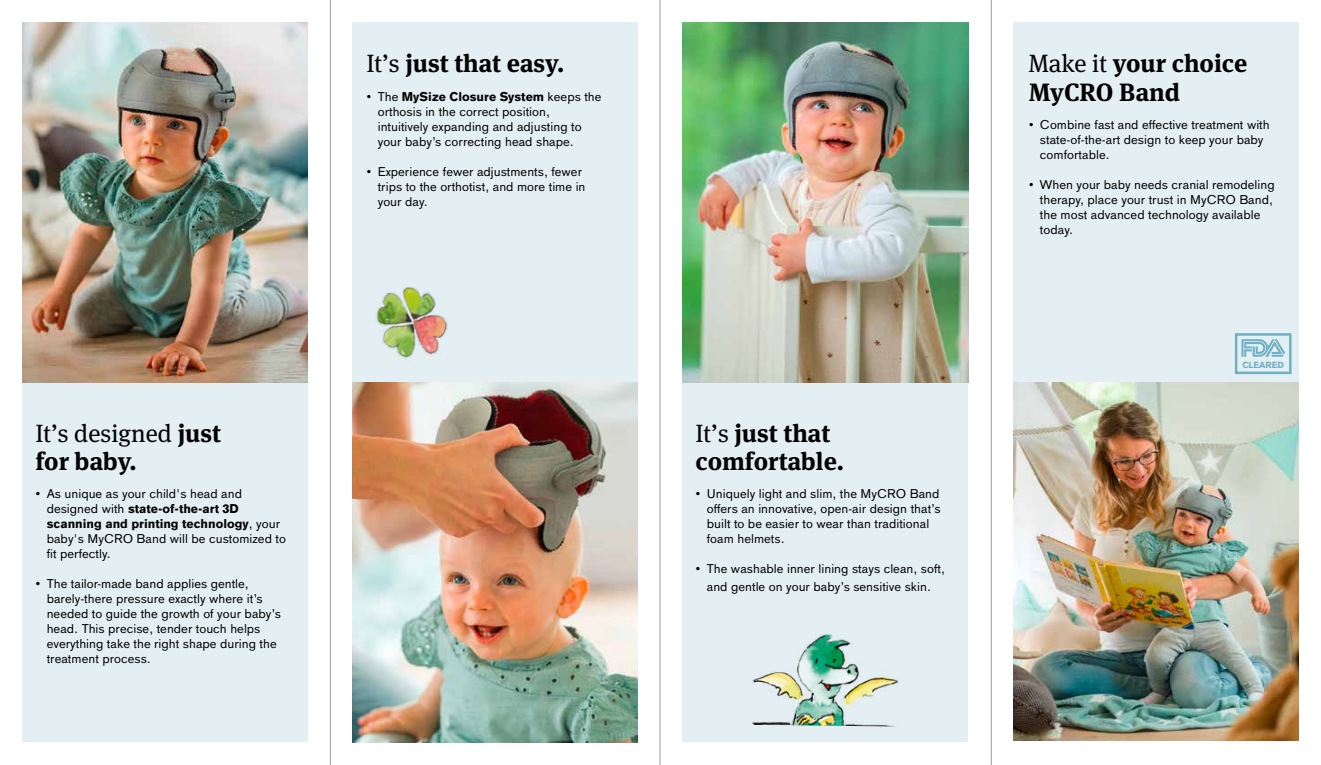
<style>
.page{position:relative;width:1321px;height:765px;background:#fff}
.page>*{position:absolute;margin:0;border:0;box-sizing:border-box;transform-origin:0 0}
.t1{font:700 25px/28.8px "OBO Serif";color:#000}
.t2{font:25px/27.5px "OBO Serif";color:#000}
.t3{font:12.5px/15px "OBO Sans";color:#000}
.t4{font:700 8.75px "OBO Sans";color:#70b0c3}
.s1{font-weight:400}
.s2{font-weight:700}
</style>
<div class="page">
<div style="left:22px;top:382px;width:286px;height:360px;background:#e3eff3"></div>
<div style="left:353px;top:22px;width:285px;height:360px;background:#e3eff3"></div>
<div style="left:1013px;top:22px;width:285px;height:360px;background:#e3eff3"></div>
<div style="left:682px;top:382px;width:286px;height:360px;background:#e3eff3"></div>
<img style="left:22px;top:22px;width:286px;height:360px">
<img style="left:1013px;top:382px;width:285px;height:358px">
<img style="left:353px;top:382px;width:285px;height:360px">
<img style="left:376px;top:286px;width:72px;height:72px">
<img style="left:752px;top:634px;width:147px;height:93px">
<img style="left:682px;top:22px;width:286px;height:360px">
<svg style="left:1241px;top:339px;width:43px;height:18px"></svg>
<div style="left:1234px;top:333px;width:57px;height:41px;border:2px solid #70b0c3"></div>
<hr style="left:330px;top:0;width:1px;height:765px;background:#9c9c9d">
<hr style="left:659px;top:0;width:1px;height:765px;background:#9c9c9d">
<hr style="left:990px;top:0;width:1px;height:765px;background:#9c9c9d">
<h1 class="t1" style="left:366px;top:49px;width:199px"><span class="s1">It’s</span> just that easy.</h1>
<p class="t3" style="left:378px;top:89px;width:225px;text-indent:-11px">• The <span class="s2">MySize Closure System</span> keeps the orthosis in the correct position, intuitively expanding and adjusting to your baby’s correcting head shape.</p>
<p class="t3" style="left:378px;top:164px;width:209px;text-indent:-11px">• Experience fewer adjustments, fewer trips to the orthotist, and more time in your day.</p>
<h1 class="t2" style="left:35px;top:420px;width:187px">It’s designed <span class="s2">just for baby.</span></h1>
<p class="t3" style="left:47px;top:487px;width:241px;text-indent:-11px">• As unique as your child's head and designed with <span class="s2">state-of-the-art 3D scanning and printing technology</span>, your baby's MyCRO Band will be customized to fit perfectly.</p>
<p class="t3" style="left:47px;top:577px;width:236px;text-indent:-11px">• The tailor-made band applies gentle, barely-there pressure exactly where it’s needed to guide the growth of your baby’s head. This precise, tender touch helps everything take the right shape during the treatment process.</p>
<h1 class="t1" style="left:695px;top:420px;width:150px;line-height:27.5px"><span class="s1">It’s</span> just that comfortable.</h1>
<p class="t3" style="left:706px;top:487px;width:235px;text-indent:-11px">• Uniquely light and slim, the MyCRO Band offers an innovative, open-air design that’s built to be easier to wear than traditional foam helmets.</p>
<p class="t3" style="left:695px;top:560px;width:251px;line-height:17.5px;text-align:center">• The washable inner lining stays clean, soft, and gentle on your baby’s sensitive skin.</p>
<h1 class="t1" style="left:1028px;top:49px;width:220px"><span class="s1">Make it</span> your choice<br>MyCRO Band</h1>
<p class="t3" style="left:1039px;top:118px;width:231px;text-indent:-11px">• Combine fast and effective treatment with state-of-the-art design to keep your baby comfortable.</p>
<p class="t3" style="left:1039px;top:178px;width:236px;text-indent:-11px">• When your baby needs cranial remodeling therapy, place your trust in MyCRO Band, the most advanced technology available today.</p>
<p class="t4" style="left:1242px;top:360px;width:43px">CLEARED</p>
</div>
